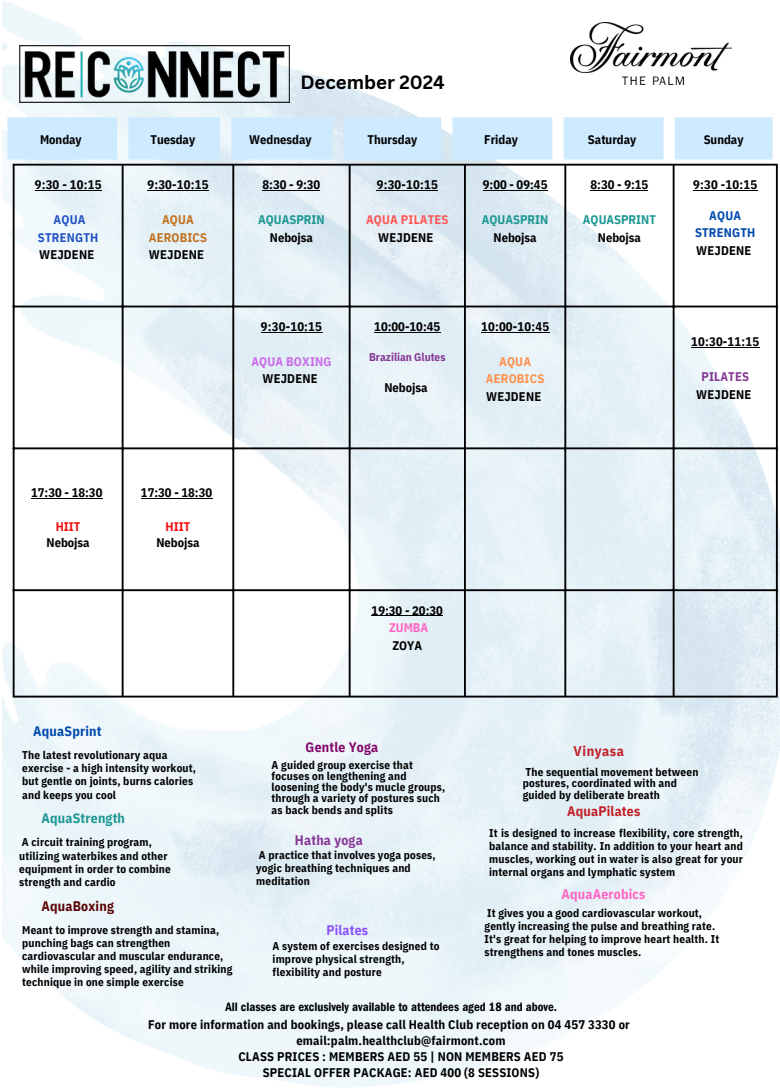
<style>
.page{position:relative;width:780px;height:1088px;background:#fff}
.page>*{position:absolute;margin:0;border:0;box-sizing:border-box;transform-origin:0 0}
.t1{font:700 18.62px "Canva Sans";color:#000}
.t2{font:700 14px "IBM Plex Sans Cond";letter-spacing:.035em;color:#c12026}
.t3{font:700 13.75px "IBM Plex Sans Cond";letter-spacing:.015em;color:#1d9793}
.t4{font:700 13.75px "IBM Plex Sans Cond";letter-spacing:.015em;color:#ff66c4}
.t5{font:700 13.75px "IBM Plex Sans Cond";letter-spacing:.015em;color:#c12026}
.t6{font:700 13.75px "IBM Plex Sans Cond";letter-spacing:.015em;color:#004aad}
.t7{font:700 13.75px "IBM Plex Sans Cond";letter-spacing:.015em;color:#5b0404}
.t8{font:700 13.75px "IBM Plex Sans Cond";letter-spacing:.015em;color:#82076a}
.t9{font:700 13.75px "IBM Plex Sans Cond";letter-spacing:.015em;color:#863795}
.t10{font:700 13.75px "IBM Plex Sans Cond";letter-spacing:.015em;color:#8c52ff}
.t11{font:700 12.5px/15.9px "IBM Plex Sans Cond";letter-spacing:.015em;color:#000;text-align:center}
.t12{font:12.5px "Franklin Gothic LT Pro Dm Cn";color:#000}
.t13{font:700 12.5px "IBM Plex Sans Cond";color:#1d9793}
.t14{font:700 12.5px/17.5px "IBM Plex Sans Cond";letter-spacing:.015em;color:#ff5757;text-align:center}
.t15{font:700 12.5px/17.5px "IBM Plex Sans Cond";letter-spacing:.015em;color:#cb6ce6;text-align:center}
.t16{font:700 12.5px "IBM Plex Sans Cond";letter-spacing:.015em;color:#2254c4}
.t17{font:700 12.5px/17.5px "IBM Plex Sans Cond";letter-spacing:.015em;color:#c17220;text-align:center}
.t18{font:700 12.5px "IBM Plex Sans Cond";letter-spacing:.015em;color:#004aad}
.t19{font:700 12.5px/17.5px "IBM Plex Sans Cond";letter-spacing:.015em;color:#ff914d;text-align:center}
.t20{font:700 12.5px "IBM Plex Sans Cond";color:#f11010}
.t21{font:700 12.5px "IBM Plex Sans Cond";letter-spacing:.015em;color:#863795}
.t22{font:700 12.5px "IBM Plex Sans Cond";color:#ff66c4}
.t23{font:700 11.25px/13.1px "IBM Plex Sans Cond";letter-spacing:.015em;color:#000}
.t24{font:700 11.25px "IBM Plex Sans Cond";color:#863795}
.s1{color:#000}
</style>
<div class="page">
<img style="left:3px;top:1px;width:777px;height:1086px">
<hr style="left:35px;top:190px;width:67px;height:1px;background:#000">
<hr style="left:147px;top:190px;width:62px;height:1px;background:#000">
<hr style="left:263px;top:190px;width:57px;height:1px;background:#000">
<hr style="left:377px;top:190px;width:61px;height:1px;background:#000">
<hr style="left:483px;top:190px;width:64px;height:1px;background:#000">
<hr style="left:591px;top:190px;width:57px;height:1px;background:#000">
<svg style="left:693px;top:190px;width:25px;height:1px"></svg>
<hr style="left:718px;top:190px;width:39px;height:1px;background:#000">
<hr style="left:261px;top:332px;width:61px;height:1px;background:#000">
<hr style="left:374px;top:332px;width:66px;height:1px;background:#000">
<hr style="left:481px;top:332px;width:68px;height:1px;background:#000">
<hr style="left:691px;top:347px;width:68px;height:1px;background:#000">
<hr style="left:31px;top:498px;width:71px;height:1px;background:#000">
<hr style="left:141px;top:498px;width:71px;height:1px;background:#000">
<hr style="left:372px;top:615px;width:71px;height:1px;background:#000">
<hr style="left:13px;top:166px;width:2px;height:529px;background:#000">
<hr style="left:122px;top:166px;width:2px;height:529px;background:#000">
<hr style="left:232px;top:166px;width:2px;height:529px;background:#000">
<hr style="left:349px;top:166px;width:2px;height:529px;background:#000">
<hr style="left:464px;top:166px;width:2px;height:529px;background:#000">
<hr style="left:564px;top:166px;width:2px;height:529px;background:#000">
<hr style="left:673px;top:166px;width:2px;height:529px;background:#000">
<hr style="left:776px;top:166px;width:2px;height:529px;background:#000">
<hr style="left:13px;top:164px;width:765px;height:2px;background:#000">
<hr style="left:13px;top:305px;width:765px;height:2px;background:#000">
<hr style="left:13px;top:447px;width:765px;height:2px;background:#000">
<hr style="left:13px;top:589px;width:765px;height:2px;background:#000">
<hr style="left:13px;top:695px;width:765px;height:2px;background:#000">
<img style="left:19px;top:45px;width:270px;height:57px">
<svg style="left:7px;top:117px;width:766px;height:42px;background:#d1ebfe"></svg>
<img style="left:571px;top:22px;width:160px;height:62px">
<p class="t1" style="left:300px;top:69px;width:146px">December 2024</p>
<p class="t11" style="left:40px;top:131px;width:43px">Monday</p>
<p class="t11" style="left:150px;top:131px;width:46px">Tuesday</p>
<p class="t11" style="left:249px;top:131px;width:64px">Wednesday</p>
<p class="t11" style="left:368px;top:131px;width:51px">Thursday</p>
<p class="t11" style="left:484px;top:131px;width:35px">Friday</p>
<p class="t11" style="left:588px;top:131px;width:50px">Saturday</p>
<p class="t11" style="left:704px;top:131px;width:41px">Sunday</p>
<p class="t11" style="left:35px;top:176px;width:68px">9:30 - 10:15</p>
<p class="t16" style="left:54px;top:211px;width:33px">AQUA</p>
<h1 class="t16" style="left:38px;top:229px;width:62px">STRENGTH</h1>
<p class="t11" style="left:39px;top:246px;width:57px">WEJDENE</p>
<p class="t11" style="left:147px;top:176px;width:62px">9:30-10:15</p>
<p class="t17" style="left:149px;top:211px;width:60px">AQUA<br>AEROBICS</p>
<p class="t11" style="left:149px;top:246px;width:57px">WEJDENE</p>
<p class="t11" style="left:263px;top:176px;width:59px">8:30 - 9:30</p>
<p class="t13" style="left:258px;top:211px;width:68px">AQUASPRIN</p>
<p class="t11" style="left:270px;top:229px;width:45px">Nebojsa</p>
<p class="t11" style="left:261px;top:318px;width:62px">9:30-10:15</p>
<p class="t15" style="left:251px;top:352px;width:82px">AQUA BOXING<br><span class="s1">WEJDENE</span></p>
<p class="t11" style="left:377px;top:176px;width:62px">9:30-10:15</p>
<p class="t14" style="left:366px;top:211px;width:84px">AQUA PILATES<br><span class="s1">WEJDENE</span></p>
<p class="t11" style="left:374px;top:318px;width:68px">10:00-10:45</p>
<p class="t24" style="left:369px;top:349px;width:78px">Brazilian Glutes</p>
<p class="t11" style="left:384px;top:379px;width:45px">Nebojsa</p>
<p class="t11" style="left:483px;top:176px;width:66px">9:00 - 09:45</p>
<p class="t13" style="left:482px;top:211px;width:68px">AQUASPRIN</p>
<p class="t11" style="left:494px;top:229px;width:45px">Nebojsa</p>
<p class="t11" style="left:481px;top:318px;width:69px">10:00-10:45</p>
<p class="t19" style="left:486px;top:352px;width:60px">AQUA<br>AEROBICS</p>
<p class="t11" style="left:486px;top:388px;width:57px">WEJDENE</p>
<p class="t11" style="left:591px;top:176px;width:59px">8:30 - 9:15</p>
<p class="t13" style="left:583px;top:211px;width:75px">AQUASPRINT</p>
<p class="t11" style="left:598px;top:229px;width:45px">Nebojsa</p>
<p class="t11" style="left:693px;top:176px;width:65px">9:30 -10:15</p>
<p class="t18" style="left:709px;top:207px;width:33px">AQUA</p>
<p class="t18" style="left:695px;top:224px;width:62px">STRENGTH</p>
<p class="t11" style="left:696px;top:242px;width:57px">WEJDENE</p>
<p class="t11" style="left:691px;top:334px;width:69px">10:30-11:15</p>
<p class="t21" style="left:701px;top:368px;width:49px">PILATES</p>
<p class="t11" style="left:696px;top:386px;width:57px">WEJDENE</p>
<p class="t11" style="left:31px;top:484px;width:73px">17:30 - 18:30</p>
<p class="t20" style="left:56px;top:518px;width:26px">HIIT</p>
<p class="t11" style="left:47px;top:534px;width:45px">Nebojsa</p>
<p class="t11" style="left:141px;top:484px;width:73px">17:30 - 18:30</p>
<p class="t20" style="left:166px;top:518px;width:26px">HIIT</p>
<p class="t11" style="left:156px;top:534px;width:45px">Nebojsa</p>
<p class="t11" style="left:372px;top:602px;width:73px">19:30 - 20:30</p>
<p class="t22" style="left:389px;top:619px;width:41px">ZUMBA</p>
<p class="t11" style="left:392px;top:637px;width:31px">ZOYA</p>
<p class="t6" style="left:33px;top:721px;width:70px">AquaSprint</p>
<h2 class="t23" style="left:22px;top:748px;width:175px">The latest revolutionary aqua exercise - a high intensity workout, but gentle on joints, burns calories and keeps you cool</h2>
<p class="t3" style="left:41px;top:809px;width:85px">AquaStrength</p>
<h2 class="t23" style="left:19px;top:835px;width:153px">A circuit training program, utilizing waterbikes and other equipment in order to combine strength and cardio</h2>
<p class="t7" style="left:41px;top:896px;width:74px">AquaBoxing</p>
<h2 class="t23" style="left:22px;top:923px;width:212px">Meant to improve strength and stamina, punching bags can strengthen cardiovascular and muscular endurance, while improving speed, agility and striking technique in one simple exercise</h2>
<p class="t8" style="left:306px;top:737px;width:74px">Gentle Yoga</p>
<h2 class="t23" style="left:272px;top:758px;width:175px;line-height:11.2px">A guided group exercise that focuses on lengthening and loosening the body's mucle groups, through a variety of postures such as back bends and splits</h2>
<p class="t9" style="left:295px;top:831px;width:69px">Hatha yoga</p>
<h2 class="t23" style="left:256px;top:848px;width:181px">A practice that involves yoga poses, yogic breathing techniques and meditation</h2>
<p class="t10" style="left:326px;top:920px;width:43px">Pilates</p>
<h2 class="t23" style="left:273px;top:939px;width:168px">A system of exercises designed to improve physical strength, flexibility and posture</h2>
<p class="t2" style="left:574px;top:741px;width:52px">Vinyasa</p>
<h2 class="t23" style="left:523px;top:766px;width:177px;line-height:11.2px">The sequential movement between postures, coordinated with and guided by deliberate breath</h2>
<p class="t5" style="left:567px;top:802px;width:75px">AquaPilates</p>
<h2 class="t23" style="left:489px;top:826px;width:255px;text-align:justify">It is designed to increase flexibility, core strength, balance and stability. In addition to your heart and muscles, working out in water is also great for your internal organs and lymphatic system</h2>
<p class="t4" style="left:561px;top:884px;width:86px">AquaAerobics</p>
<h2 class="t23" style="left:485px;top:906px;width:236px">It gives you a good cardiovascular workout, gently increasing the pulse and breathing rate.<br>It's great for helping to improve heart health. It strengthens and tones muscles.</h2>
<p class="t12" style="left:225px;top:1002px;width:333px">All classes are exclusively available to attendees aged 18 and above.</p>
<p class="t11" style="left:148px;top:1015px;width:483px">For more information and bookings, please call Health Club reception on 04 457 3330 or</p>
<p class="t11" style="left:238px;top:1032px;width:327px">email:palm.healthclub@fairmont.com<br>CLASS PRICES : MEMBERS AED 55 | NON MEMBERS AED 75<br>SPECIAL OFFER PACKAGE: AED 400 (8 SESSIONS)</p>
</div>
